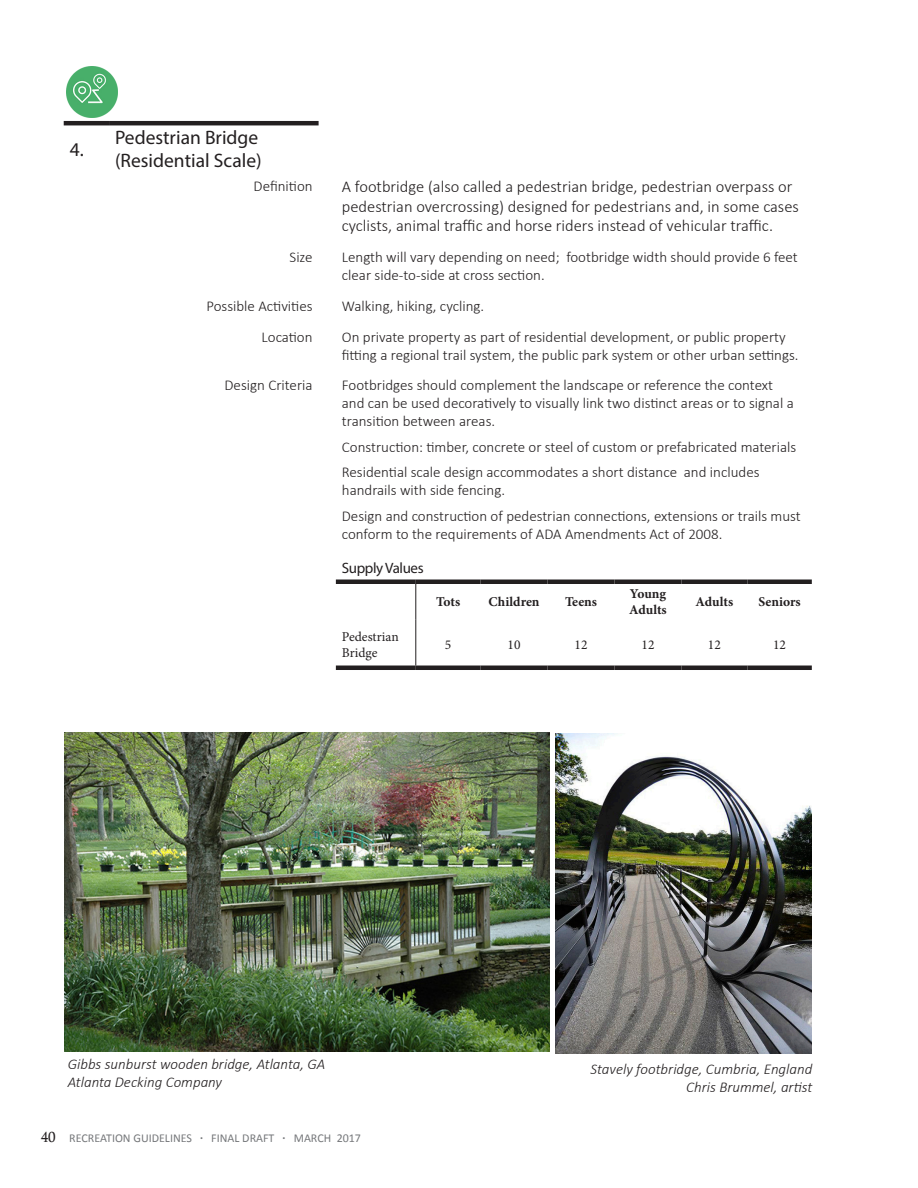
<style>
.page{position:relative;width:918px;height:1188px;background:#fff}
.page>*{position:absolute;margin:0;border:0;box-sizing:border-box;transform-origin:0 0}
.Page_Header_1{font:19.5px/23.4px "Myriad Pro";color:#231f20}
.Body{font:300 16.5px/19.8px "Calibri";color:#231f20}
.Body-2{font:300 15px/18px "Calibri";color:#231f20}
.Caption_Text{font:italic 300 15px "Calibri";color:#231f20}
.Figure_Header{font:15px "Myriad Pro";letter-spacing:-.025em;color:#231f20}
.table_colume_header{font:700 13.5px/16.2px "Minion Pro";letter-spacing:-.005em;color:#231f20}
.Table_Data{font:13.5px/16.2px "Minion Pro";color:#231f20}
.t1{font:12px "Calibri";color:#76787b}
.s1{font-family:"Sylfaen";font-size:15px;color:#231f20}
.s2{font-size:6px}
</style>
<div class="page">
<hr style="left:336px;top:580px;width:80px;height:4px;background:#231f20">
<hr style="left:416px;top:580px;width:65px;height:4px;background:#231f20">
<hr style="left:481px;top:580px;width:67px;height:4px;background:#231f20">
<hr style="left:548px;top:580px;width:67px;height:4px;background:#231f20">
<hr style="left:615px;top:580px;width:66px;height:4px;background:#231f20">
<hr style="left:681px;top:580px;width:66px;height:4px;background:#231f20">
<hr style="left:747px;top:580px;width:65px;height:4px;background:#231f20">
<hr style="left:336px;top:666px;width:80px;height:4px;background:#231f20">
<hr style="left:416px;top:666px;width:65px;height:4px;background:#231f20">
<hr style="left:481px;top:666px;width:67px;height:4px;background:#231f20">
<hr style="left:548px;top:666px;width:67px;height:4px;background:#231f20">
<hr style="left:615px;top:666px;width:66px;height:4px;background:#231f20">
<hr style="left:681px;top:666px;width:66px;height:4px;background:#231f20">
<hr style="left:747px;top:666px;width:65px;height:4px;background:#231f20">
<hr style="left:64px;top:121px;width:45px;height:4px;background:#231f20">
<hr style="left:109px;top:121px;width:210px;height:4px;background:#231f20">
<hr style="left:416px;top:584px;width:1px;height:36px;background:#231f20">
<hr style="left:416px;top:620px;width:1px;height:46px;background:#231f20">
<img style="left:67px;top:67px;width:50px;height:51px">
<img style="left:65px;top:732px;width:484px;height:319px">
<img style="left:556px;top:734px;width:256px;height:319px">
<p class="Page_Header_1" style="left:70px;top:137px;width:16px">4.</p>
<p class="Page_Header_1" style="left:115px;top:125px;width:148px">Pedestrian Bridge (Residential Scale)</p>
<p class="Body-2" style="left:254px;top:177px;width:60px">Definition</p>
<p class="Body" style="left:342px;top:176px;width:459px">A footbridge (also called a pedestrian bridge, pedestrian overpass or pedestrian overcrossing) designed for pedestrians and, in some cases cyclists, animal traffic and horse riders instead of vehicular traffic.</p>
<p class="Body-2" style="left:290px;top:248px;width:25px">Size</p>
<p class="Body-2" style="left:342px;top:248px;width:458px">Length will vary depending on need; footbridge width should provide 6 feet clear side-to-side at cross section.</p>
<p class="Body-2" style="left:206px;top:297px;width:108px">Possible Activities</p>
<p class="Body-2" style="left:342px;top:297px;width:144px">Walking, hiking, cycling.</p>
<p class="Body-2" style="left:262px;top:328px;width:52px">Location</p>
<p class="Body-2" style="left:342px;top:328px;width:458px">On private property as part of residential development, or public property fitting a regional trail system, the public park system or other urban settings.</p>
<p class="Body-2" style="left:225px;top:376px;width:90px">Design Criteria</p>
<p class="Body-2" style="left:342px;top:376px;width:453px">Footbridges should complement the landscape or reference the context and can be used decoratively to visually link two distinct areas or to signal a transition between areas.</p>
<p class="Body-2" style="left:342px;top:438px;width:456px">Construction: timber, concrete or steel of custom or prefabricated materials</p>
<p class="Body-2" style="left:342px;top:463px;width:419px">Residential scale design accommodates a short distance and includes handrails with side fencing.</p>
<p class="Body-2" style="left:342px;top:507px;width:460px">Design and construction of pedestrian connections, extensions or trails must conform to the requirements of ADA Amendments Act of 2008.</p>
<p class="Figure_Header" style="left:342px;top:558px;width:83px">Supply Values</p>
<p class="table_colume_header" style="left:436px;top:593px;width:26px">Tots</p>
<p class="table_colume_header" style="left:489px;top:593px;width:52px">Children</p>
<p class="table_colume_header" style="left:565px;top:593px;width:33px">Teens</p>
<p class="table_colume_header" style="left:629px;top:585px;width:39px">Young<br>Adults</p>
<p class="table_colume_header" style="left:696px;top:593px;width:39px">Adults</p>
<p class="table_colume_header" style="left:759px;top:593px;width:44px">Seniors</p>
<p class="Table_Data" style="left:342px;top:628px;width:58px">Pedestrian<br>Bridge</p>
<p class="Table_Data" style="left:445px;top:636px;width:8px">5</p>
<p class="Table_Data" style="left:508px;top:636px;width:14px">10</p>
<p class="Table_Data" style="left:575px;top:636px;width:14px">12</p>
<p class="Table_Data" style="left:642px;top:636px;width:14px">12</p>
<p class="Table_Data" style="left:708px;top:636px;width:14px">12</p>
<p class="Table_Data" style="left:773px;top:636px;width:14px">12</p>
<p class="Caption_Text" style="left:68px;top:1054px;width:259px">Gibbs sunburst wooden bridge, Atlanta, GA</p>
<p class="Caption_Text" style="left:68px;top:1072px;width:156px">Atlanta Decking Company</p>
<p class="t1" style="left:41px;top:1130px;width:322px"><span class="s1">40</span> RECREATION GUIDELINES <span class="s2">•</span> FINAL DRAFT <span class="s2">•</span> MARCH 2017</p>
<p class="Caption_Text" style="left:591px;top:1060px;width:223px">Stavely footbridge, Cumbria, England</p>
<p class="Caption_Text" style="left:686px;top:1078px;width:128px">Chris Brummel, artist</p>
</div>
